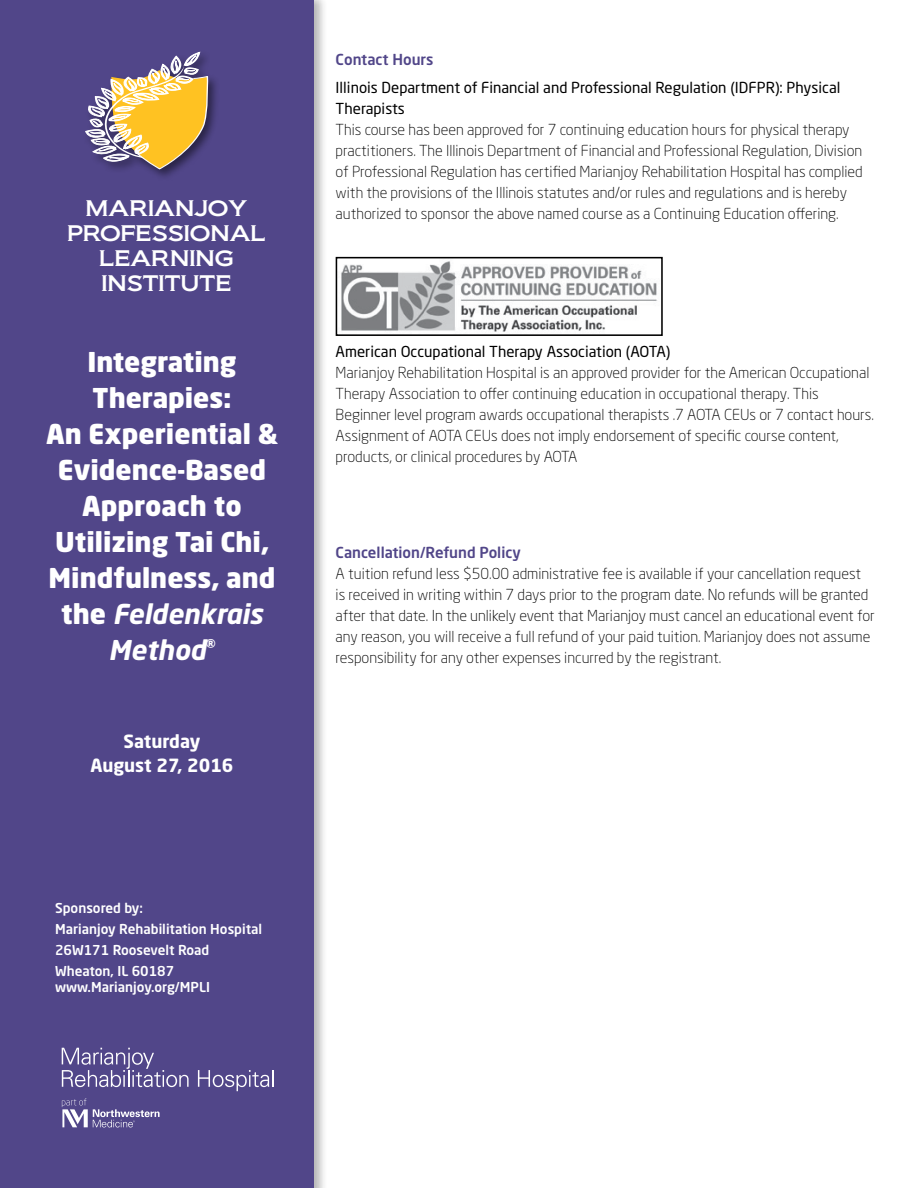
<style>
.page{position:relative;width:918px;height:1188px;background:#fff}
.page>*{position:absolute;margin:0;border:0;box-sizing:border-box;transform-origin:0 0}
.t1{font:900 27px/36px "Neo Sans Pro";color:#fff;text-align:center}
.t2{font:21px "Biondi";color:#fff}
.t3{font:700 18px/24px "Neo Sans Pro";color:#fff;text-align:center}
.t4{font:300 15px/21px "Neo Sans Pro";color:#000}
.t5{font:15px/21px "Neo Sans Pro";color:#000}
.t6{font:500 15px "Neo Sans Pro";color:#514689}
.t7{font:500 13.5px "Neo Sans Pro";color:#fff}
.s1{font-weight:700;font-style:italic}
</style>
<div class="page">
<img style="left:341px;top:261px;width:316px;height:71px">
<div style="left:336px;top:257px;width:327px;height:79px;border:2px solid #000"></div>
<div style="left:0;top:0;width:328px;height:1188px;background:#000;opacity:.29"></div>
<div style="left:0;top:0;width:313px;height:1188px;background:#514689"></div>
<div style="left:83px;top:50px;width:138px;height:131px;background:#000;opacity:.48"></div>
<svg style="left:85px;top:52px;width:123px;height:117px"></svg>
<svg style="left:62px;top:1048px;width:127px;height:39px"></svg>
<svg style="left:198px;top:1070px;width:76px;height:21px"></svg>
<svg style="left:62px;top:1098px;width:98px;height:29px"></svg>
<p class="t2" style="left:86px;top:195px;width:163px">MARIANJOY</p>
<p class="t2" style="left:67px;top:220px;width:200px">PROFESSIONAL</p>
<p class="t2" style="left:99px;top:246px;width:136px">LEARNING</p>
<p class="t2" style="left:101px;top:271px;width:132px">INSTITUTE</p>
<p class="t1" style="left:46px;top:343px;width:233px">Integrating<br>Therapies:<br>An Experiential &amp;<br>Evidence-Based<br>Approach to<br>Utilizing Tai Chi,<br>Mindfulness, and the <span class="s1">Feldenkrais<br>Method</span><sup>®</sup></p>
<p class="t3" style="left:90px;top:729px;width:145px">Saturday<br>August 27, 2016</p>
<p class="t7" style="left:55px;top:899px;width:89px">Sponsored by:</p>
<p class="t7" style="left:55px;top:920px;width:209px">Marianjoy Rehabilitation Hospital</p>
<p class="t7" style="left:55px;top:941px;width:156px">26W171 Roosevelt Road</p>
<p class="t7" style="left:55px;top:962px;width:121px">Wheaton, IL 60187</p>
<p class="t7" style="left:55px;top:979px;width:156px">www.Marianjoy.org/MPLI</p>
<p class="t6" style="left:336px;top:50px;width:99px">Contact Hours</p>
<p class="t5" style="left:336px;top:77px;width:506px">Illinois Department of Financial and Professional Regulation (IDFPR): Physical<br>Therapists</p>
<p class="t4" style="left:336px;top:119px;width:529px">This course has been approved for 7 continuing education hours for physical therapy practitioners. The Illinois Department of Financial and Professional Regulation, Division of Professional Regulation has certified Marianjoy Rehabilitation Hospital has complied with the provisions of the Illinois statutes and/or rules and regulations and is hereby authorized to sponsor the above named course as a Continuing Education offering.</p>
<p class="t5" style="left:336px;top:341px;width:336px">American Occupational Therapy Association (AOTA)</p>
<p class="t4" style="left:336px;top:362px;width:540px">Marianjoy Rehabilitation Hospital is an approved provider for the American Occupational Therapy Association to offer continuing education in occupational therapy. This Beginner level program awards occupational therapists .7 AOTA CEUs or 7 contact hours.<br>Assignment of AOTA CEUs does not imply endorsement of specific course content, products, or clinical procedures by AOTA</p>
<p class="t6" style="left:336px;top:543px;width:187px">Cancellation/Refund Policy</p>
<p class="t4" style="left:336px;top:563px;width:541px">A tuition refund less $50.00 administrative fee is available if your cancellation request<br>is received in writing within 7 days prior to the program date. No refunds will be granted after that date. In the unlikely event that Marianjoy must cancel an educational event for any reason, you will receive a full refund of your paid tuition. Marianjoy does not assume responsibility for any other expenses incurred by the registrant.</p>
</div>
